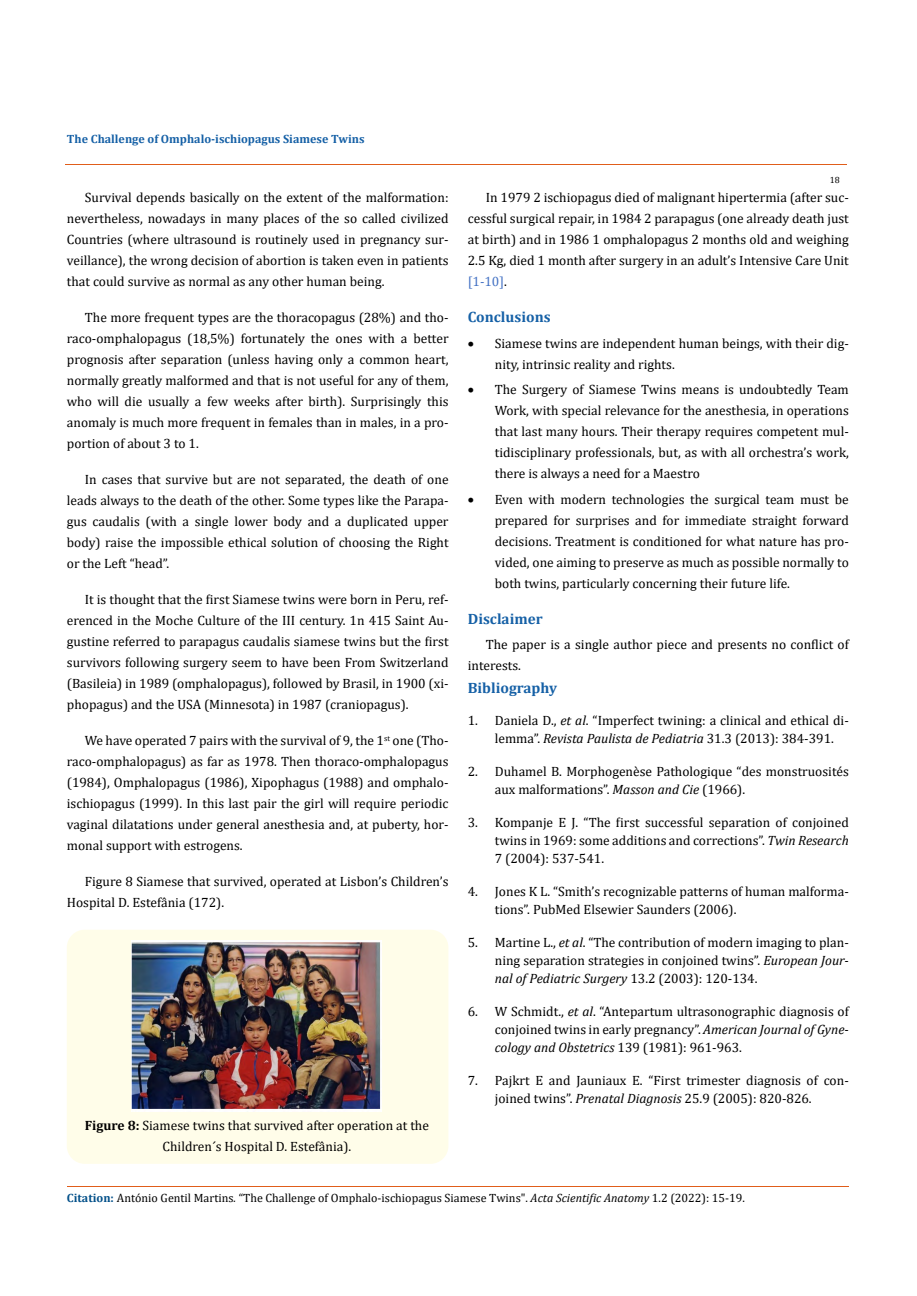
<style>
.page{position:relative;width:917px;height:1296px;background:#fff}
.page>*{position:absolute;margin:0;border:0;box-sizing:border-box;transform-origin:0 0}
.t1{font:700 15px "Cambria";color:#1560a6}
.t2{font:13.5px/21px "Cambria";color:#000;text-align:justify}
.t3{font:12px "Cambria";color:#000}
.t4{font:700 12px "Cambria";color:#1560a6}
.t5{font:9px "Cambria";color:#000}
.s1{font-weight:700}
.s2{color:#4472c4}
.s3{font-style:italic}
.s4{font-weight:700;color:#035089}
</style>
<div class="page">
<div style="left:67px;top:930px;width:381px;height:234px;background:#fffde9;border-radius:18px"></div>
<img style="left:132px;top:940px;width:250px;height:172px">
<hr style="left:65px;top:164px;width:782px;height:1px;background:#e05d1a">
<hr style="left:67px;top:1186px;width:781px;height:1px;background:#e05d1a">
<p class="t4" style="left:67px;top:130px;width:299px">The Challenge of Omphalo-ischiopagus Siamese Twins</p>
<p class="t2" style="left:67px;top:187px;width:383px;text-indent:18px">Survival depends basically on the extent of the malformation: nevertheless, nowadays in many places of the so called civilized Countries (where ultrasound is routinely used in pregnancy sur&shy;veillance), the wrong decision of abortion is taken even in patients that could survive as normal as any other human being.</p>
<p class="t2" style="left:67px;top:307px;width:383px;text-indent:18px">The more frequent types are the thoracopagus (28%) and tho&shy;raco-omphalopagus (18,5%) fortunately the ones with a better prognosis after separation (unless having only a common heart, normally greatly malformed and that is not useful for any of them, who will die usually a few weeks after birth). Surprisingly this anomaly is much more frequent in females than in males, in a pro&shy;portion of about 3 to 1.</p>
<p class="t2" style="left:67px;top:469px;width:383px;text-indent:18px">In cases that survive but are not separated, the death of one leads always to the death of the other. Some types like the Parapa&shy;gus caudalis (with a single lower body and a duplicated upper body) raise the impossible ethical solution of choosing the Right or the Left “head”.</p>
<p class="t2" style="left:67px;top:589px;width:383px;text-indent:18px">It is thought that the first Siamese twins were born in Peru, ref&shy;erenced in the Moche Culture of the III century. 1n 415 Saint Au&shy;gustine referred to parapagus caudalis siamese twins but the first survivors following surgery seem to have been From Switzerland (Basileia) in 1989 (omphalopagus), followed by Brasil, in 1900 (xi&shy;phopagus) and the USA (Minnesota) in 1987 (craniopagus).</p>
<p class="t2" style="left:67px;top:730px;width:383px;text-indent:18px">We have operated 7 pairs with the survival of 9, the 1<sup>st</sup> one (Tho&shy;raco-omphalopagus) as far as 1978. Then thoraco-omphalopagus (1984), Omphalopagus (1986), Xipophagus (1988) and omphalo&shy;ischiopagus (1999). In this last pair the girl will require periodic vaginal dilatations under general anesthesia and, at puberty, hor&shy;monal support with estrogens.</p>
<p class="t2" style="left:67px;top:871px;width:383px;text-indent:18px">Figure 8 Siamese that survived, operated at Lisbon’s Children’s<br>Hospital D. Estefânia (172).</p>
<p class="t2" style="left:85px;top:1115px;width:346px;text-align:center"><span class="s1">Figure 8:</span> Siamese twins that survived after operation at the<br>Children´s Hospital D. Estefânia).</p>
<p class="t5" style="left:829px;top:174px;width:11px">18</p>
<p class="t2" style="left:468px;top:187px;width:382px;text-indent:18px">In 1979 2 ischiopagus died of malignant hipertermia (after suc&shy;cessful surgical repair, in 1984 2 parapagus (one already death just at birth) and in 1986 1 omphalopagus 2 months old and weighing 2.5 Kg, died 1 month after surgery in an adult’s Intensive Care Unit <span class="s2">[1-10]</span>.</p>
<p class="t1" style="left:468px;top:306px;width:84px">Conclusions</p>
<p class="t2" style="left:495px;top:332px;width:355px;text-indent:-27px">• Siamese twins are independent human beings, with their dig&shy;nity, intrinsic reality and rights.</p>
<p class="t2" style="left:495px;top:379px;width:355px;text-indent:-27px">• The Surgery of Siamese Twins means is undoubtedly Team Work, with special relevance for the anesthesia, in operations that last many hours. Their therapy requires competent mul&shy;tidisciplinary professionals, but, as with all orchestra’s work, there is always a need for a Maestro</p>
<p class="t2" style="left:495px;top:488px;width:355px;text-indent:-27px">• Even with modern technologies the surgical team must be prepared for surprises and for immediate straight forward decisions. Treatment is conditioned for what nature has pro&shy;vided, one aiming to preserve as much as possible normally to both twins, particularly concerning their future life.</p>
<p class="t1" style="left:468px;top:608px;width:76px">Disclaimer</p>
<p class="t2" style="left:468px;top:634px;width:382px;text-indent:18px">The paper is a single author piece and presents no conflict of interests.</p>
<p class="t1" style="left:468px;top:677px;width:91px">Bibliography</p>
<p class="t2" style="left:495px;top:711px;width:355px;line-height:18px;text-indent:-27px">1. Daniela D., <span class="s3">et al</span>. “Imperfect twining: a clinical and ethical di&shy;lemma”. <span class="s3">Revista Paulista de Pediatria</span> 31.3 (2013): 384-391.</p>
<p class="t2" style="left:495px;top:762px;width:355px;line-height:18px;text-indent:-27px">2. Duhamel B. Morphogenèse Pathologique “des monstruosités aux malformations”. <span class="s3">Masson and Cie</span> (1966).</p>
<p class="t2" style="left:495px;top:813px;width:355px;line-height:18px;text-indent:-27px">3. Kompanje E J. “The first successful separation of conjoined twins in 1969: some additions and corrections”. <span class="s3">Twin Research </span>7 (2004): 537-541.</p>
<p class="t2" style="left:495px;top:882px;width:355px;line-height:18px;text-indent:-27px">4. Jones K L. “Smith’s recognizable patterns of human malforma&shy;tions”. PubMed Elsewier Saunders (2006).</p>
<p class="t2" style="left:495px;top:933px;width:355px;line-height:18px;text-indent:-27px">5. Martine L., <span class="s3">et al</span>. “The contribution of modern imaging to plan&shy;ning separation strategies in conjoined twins”. <span class="s3">European Jour&shy;nal of Pediatric Surgery</span> 13.2 (2003): 120-134.</p>
<p class="t2" style="left:495px;top:1002px;width:355px;line-height:18px;text-indent:-27px">6. W Schmidt., <span class="s3">et al</span>. “Antepartum ultrasonographic diagnosis of conjoined twins in early pregnancy”. <span class="s3">American Journal of Gyne&shy;cology and Obstetrics</span> 139 (1981): 961-963.</p>
<p class="t2" style="left:495px;top:1071px;width:355px;line-height:18px;text-indent:-27px">7. Pajkrt E and Jauniaux E. “First trimester diagnosis of con&shy;joined twins”. <span class="s3">Prenatal Diagnosis</span> 25.9 (2005): 820-826.</p>
<p class="t3" style="left:67px;top:1190px;width:679px"><span class="s4">Citation:</span> António Gentil Martins<span class="s3">.</span> “The Challenge of Omphalo-ischiopagus Siamese Twins". <span class="s3">Acta Scientific Anatomy</span> 1.2 (2022): 15-19.</p>
</div>
